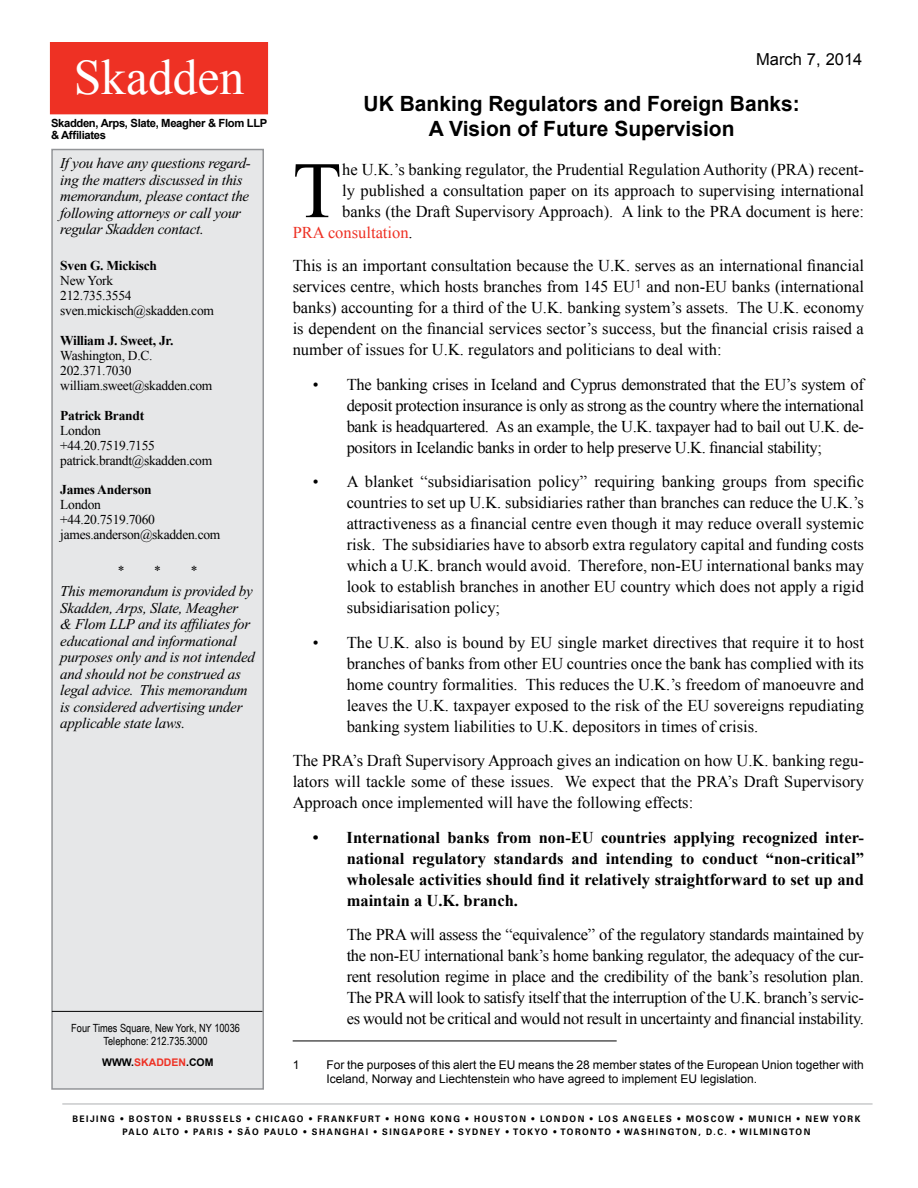
<style>
.page{position:relative;width:918px;height:1188px;background:#fff}
.page>*{position:absolute;margin:0;border:0;box-sizing:border-box;transform-origin:0 0}
.t1{font:79.95px "Times New Roman";color:#000}
.t2{font:49.5px "Times New Roman";color:#fff}
.t3{font:700 21px/25.2px "Arial";color:#000;text-align:center}
.t4{font:16.5px/21px "Times New Roman";color:#000;text-align:justify}
.t5{font:700 16.5px/21px "Times New Roman";color:#000;text-align:justify}
.t6{font:16.5px "Times New Roman";color:#ee3124}
.t7{font:16.5px "Arial";color:#000}
.t8{font:italic 15px/16.5px "Times New Roman PS Std";letter-spacing:-.015em;color:#000}
.t9{font:13.5px/15px "Times New Roman";letter-spacing:-.02em;color:#000}
.t10{font:700 13.5px "Times New Roman";letter-spacing:-.02em;color:#000}
.t11{font:13.5px "Times New Roman PS Std";color:#000}
.t12{font:12px/14.4px "Arial";color:#000}
.t13{font:11.25px/13.5px "Arial Narrow";color:#000;text-align:center}
.t14{font:700 11.25px/12px "Arial";letter-spacing:-.03em;color:#000}
.t15{font:700 10.5px "Arial";color:#000}
.t16{font:700 9px "Univers LT Std";letter-spacing:.17em;color:#000;scale:.95 1}
.t17{font:700 9px "Univers LT Std";letter-spacing:.125em;color:#000;scale:.95 1}
.s1{color:#ee3124}
.s2{color:#000}
</style>
<div class="page">
<hr style="left:293px;top:1041px;width:324px;height:1px;background:#000">
<div style="left:52px;top:150px;width:211px;height:939px;background:#e6e7e8"></div>
<div style="left:51px;top:149px;width:213px;height:941px;border:2px solid #939598"></div>
<hr style="left:52px;top:1011px;width:210px;height:1px;background:#000">
<hr style="left:62px;top:1104px;width:811px;height:1px;background:#adafb2">
<div style="left:51px;top:43px;width:216px;height:71px;background:#ee3124"></div>
<div style="left:50px;top:42px;width:218px;height:72px;border:2px solid #ee3124"></div>
<h2 class="t2" style="left:74px;top:44px;width:172px">Skadden</h2>
<p class="t14" style="left:51px;top:117px;width:218px">Skadden, Arps, Slate, Meagher &amp; Flom LLP &amp; Affiliates</p>
<p class="t8" style="left:60px;top:155px;width:192px">If you have any questions regard&shy;ing the matters discussed in this memorandum, please contact the following attorneys or call your regular Skadden contact.</p>
<p class="t10" style="left:60px;top:256px;width:98px">Sven G. Mickisch</p>
<p class="t9" style="left:60px;top:272px;width:155px">New York<br>212.735.3554 sven.mickisch@skadden.com</p>
<p class="t10" style="left:60px;top:331px;width:115px">William J. Sweet, Jr.</p>
<p class="t9" style="left:60px;top:347px;width:154px">Washington, D.C.<br>202.371.7030 william.sweet@skadden.com</p>
<p class="t10" style="left:60px;top:406px;width:85px">Patrick Brandt</p>
<p class="t9" style="left:60px;top:422px;width:153px">London<br>+44.20.7519.7155 patrick.brandt@skadden.com</p>
<p class="t10" style="left:60px;top:481px;width:93px">James Anderson</p>
<p class="t9" style="left:60px;top:497px;width:162px">London<br>+44.20.7519.7060 james.anderson@skadden.com</p>
<p class="t11" style="left:118px;top:563px;width:45px">* *</p>
<p class="t11" style="left:191px;top:563px;width:8px">*</p>
<p class="t8" style="left:60px;top:583px;width:196px">This memorandum is provided by<br>Skadden, Arps, Slate, Meagher<br>&amp; Flom LLP and its affiliates for educational and informational purposes only and is not intended and should not be construed as legal advice. This memorandum is considered advertising under applicable state laws.</p>
<p class="t13" style="left:71px;top:1021px;width:170px">Four Times Square, New York, NY 10036<br>Telephone: 212.735.3000</p>
<p class="t15" style="left:102px;top:1056px;width:113px">WWW.<span class="s1">SKADDEN</span>.COM</p>
<p class="t7" style="left:756px;top:48px;width:108px">March 7, 2014</p>
<p class="t3" style="left:364px;top:91px;width:438px">UK Banking Regulators and Foreign Banks:<br>A Vision of Future Supervision</p>
<h1 class="t1" style="left:293px;top:137px;width:50px">T</h1>
<p class="t4" style="left:342px;top:159px;width:523px">he U.K.’s banking regulator, the Prudential Regulation Authority (PRA) recent-</p>
<p class="t4" style="left:342px;top:180px;width:523px">ly published a consultation paper on its approach to supervising international</p>
<p class="t4" style="left:342px;top:201px;width:523px">banks (the Draft Supervisory Approach). A link to the PRA document is here:</p>
<p class="t6" style="left:293px;top:222px;width:122px">PRA consultation<span class="s2">.</span></p>
<p class="t4" style="left:293px;top:255px;width:573px">This is an important consultation because the U.K. serves as an international financial services centre, which hosts branches from 145 EU<sup>1</sup> and non-EU banks (international banks) accounting for a third of the U.K. banking system’s assets. The U.K. economy is dependent on the financial services sector’s success, but the financial crisis raised a number of issues for U.K. regulators and politicians to deal with:</p>
<p class="t4" style="left:347px;top:374px;width:519px;text-indent:-34px">• The banking crises in Iceland and Cyprus demonstrated that the EU’s system of deposit protection insurance is only as strong as the country where the international bank is headquartered. As an example, the U.K. taxpayer had to bail out U.K. de&shy;positors in Icelandic banks in order to help preserve U.K. financial stability;</p>
<p class="t4" style="left:347px;top:471px;width:519px;text-indent:-34px">• A blanket “subsidiarisation policy” requiring banking groups from specific countries to set up U.K. subsidiaries rather than branches can reduce the U.K.’s attractiveness as a financial centre even though it may reduce overall systemic risk. The subsidiaries have to absorb extra regulatory capital and funding costs which a U.K. branch would avoid. Therefore, non-EU international banks may look to establish branches in another EU country which does not apply a rigid subsidiarisation policy;</p>
<p class="t4" style="left:347px;top:632px;width:519px;text-indent:-34px">• The U.K. also is bound by EU single market directives that require it to host branches of banks from other EU countries once the bank has complied with its home country formalities. This reduces the U.K.’s freedom of manoeuvre and leaves the U.K. taxpayer exposed to the risk of the EU sovereigns repudiating banking system liabilities to U.K. depositors in times of crisis.</p>
<p class="t4" style="left:293px;top:750px;width:573px">The PRA’s Draft Supervisory Approach gives an indication on how U.K. banking regu&shy;lators will tackle some of these issues. We expect that the PRA’s Draft Supervisory Approach once implemented will have the following effects:</p>
<p class="t5" style="left:347px;top:826px;width:519px;text-indent:-34px">• International banks from non-EU countries applying recognized inter&shy;national regulatory standards and intending to conduct “non-critical” wholesale activities should find it relatively straightforward to set up and maintain a U.K. branch.</p>
<p class="t4" style="left:347px;top:924px;width:519px">The PRA will assess the “equivalence” of the regulatory standards maintained by the non-EU international bank’s home banking regulator, the adequacy of the cur&shy;rent resolution regime in place and the credibility of the bank’s resolution plan.<br>The PRA will look to satisfy itself that the interruption of the U.K. branch’s servic&shy;es would not be critical and would not result in uncertainty and financial instability.</p>
<p class="t12" style="left:293px;top:1058px;width:8px">1</p>
<p class="t12" style="left:326px;top:1058px;width:539px">For the purposes of this alert the EU means the 28 member states of the European Union together with<br>Iceland, Norway and Liechtenstein who have agreed to implement EU legislation.</p>
<p class="t16" style="left:72px;top:1113px;width:237px">BEIJING • BOSTON • BRUSSELS • CHI CAGO</p>
<p class="t16" style="left:309px;top:1113px;width:480px">• FRANKFURT • HONG KONG • HOUSTON • LONDON • LOS ANGELES • MOSCOW • MUNI</p>
<p class="t16" style="left:778px;top:1113px;width:88px">CH • N EW YORK</p>
<p class="t17" style="left:123px;top:1127px;width:208px">PALO ALTO • PA RIS • SÃO PAULO • SHA</p>
<p class="t16" style="left:334px;top:1127px;width:58px">NGHA I • SING</p>
<p class="t16" style="left:409px;top:1127px;width:16px">APORE</p>
<p class="t16" style="left:450px;top:1127px;width:381px">• SY DNEY • TOKYO • TORONTO • WASH INGTON, D.C. • WILM INGTON</p>
</div>
